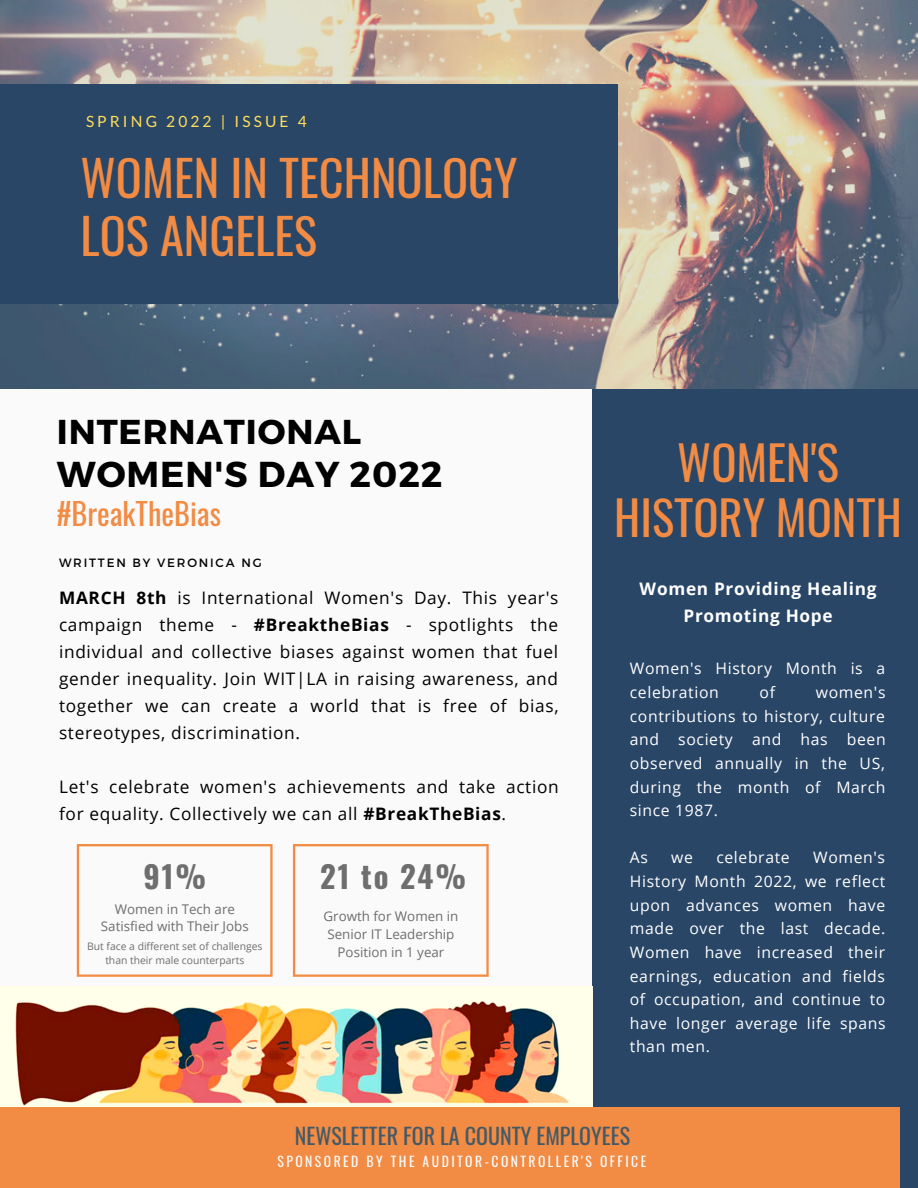
<style>
.page{position:relative;width:918px;height:1188px;background:#fafafa}
.page>*{position:absolute;margin:0;border:0;box-sizing:border-box;transform-origin:0 0}
.t1{font:48.45px "Oswald";color:#f28b43}
.t2{font:46.65px/55.1px "Oswald";color:#f28b43;text-align:center}
.t3{font:700 36px "Montserrat";letter-spacing:.025em;color:#000}
.t4{font:700 34.5px "Montserrat";letter-spacing:.025em;color:#000}
.t5{font:700 30.6px "Oswald";letter-spacing:.06em;color:#6e6e6e}
.t6{font:30.15px "Oswald";color:#f28b43}
.t7{font:22.05px "Oswald";color:#435967}
.t8{font:17.25px/27px "Open Sans";letter-spacing:.04em;color:#000;text-align:justify}
.t9{font:700 17.25px/27px "Open Sans";letter-spacing:.04em;color:#fff;text-align:center}
.t10{font:15.75px/23.7px "Open Sans";letter-spacing:.04em;color:#fff;text-align:justify}
.t11{font:15.45px "Lato";letter-spacing:.2em;color:#ffde59}
.t12{font:13.65px "Oswald";letter-spacing:.18em;color:#fcfcfc}
.t13{font:13.35px/17.9px "Open Sans";color:#6e6e6e;text-align:center}
.t14{font:12px "Montserrat";letter-spacing:.15em;color:#000}
.t15{font:10.35px/13.8px "Open Sans";color:#6e6e6e;text-align:center}
.s1{font-weight:700}
</style>
<div class="page">
<div style="left:593px;top:342px;width:325px;height:846px;background:#294667"></div>
<img style="left:0;top:0;width:918px;height:389px">
<img style="left:0;top:986px;width:593px;height:121px">
<div style="left:0;top:84px;width:618px;height:219px;background:#294667"></div>
<div style="left:0;top:1107px;width:900px;height:81px;background:#f28b43"></div>
<svg style="left:77px;top:844px;width:196px;height:133px"></svg>
<svg style="left:293px;top:844px;width:196px;height:133px"></svg>
<p class="t11" style="left:86px;top:111px;width:222px">SPRING 2022 | ISSUE 4</p>
<p class="t1" style="left:81px;top:140px;width:438px">WOMEN IN TECHNOLOGY</p>
<p class="t1" style="left:81px;top:198px;width:238px">LOS ANGELES</p>
<p class="t4" style="left:57px;top:409px;width:306px">INTERNATIONAL</p>
<p class="t3" style="left:57px;top:451px;width:387px">WOMEN'S DAY 2022</p>
<p class="t6" style="left:57px;top:490px;width:166px">#BreakTheBias</p>
<p class="t14" style="left:59px;top:555px;width:204px">WRITTEN BY VERONICA NG</p>
<p class="t8" style="left:59px;top:584px;width:501px"><span class="s1">MARCH 8th</span> is International Women's Day. This year's campaign theme - <span class="s1">#BreaktheBias</span> - spotlights the individual and collective biases against women that fuel gender inequality. Join WIT|LA in raising awareness, and together we can create a world that is free of bias, stereotypes, discrimination.</p>
<p class="t8" style="left:59px;top:773px;width:501px">Let's celebrate women's achievements and take action for equality. Collectively we can all <span class="s1">#BreakTheBias</span>.</p>
<p class="t5" style="left:144px;top:853px;width:64px">91%</p>
<p class="t13" style="left:101px;top:899px;width:149px">Women in Tech are<br>Satisfied with Their Jobs</p>
<p class="t15" style="left:87px;top:940px;width:177px">But face a different set of challenges than their male counterparts</p>
<p class="t5" style="left:320px;top:853px;width:147px">21 to 24%</p>
<p class="t13" style="left:323px;top:907px;width:136px">Growth for Women in<br>Senior IT Leadership<br>Position in 1 year</p>
<p class="t2" style="left:614px;top:434px;width:289px">WOMEN'S<br>HISTORY MONTH</p>
<p class="t9" style="left:640px;top:574px;width:238px">Women Providing Healing<br>Promoting Hope</p>
<p class="t10" style="left:630px;top:656px;width:257px">Women's History Month is a celebration</p>
<p class="t10" style="left:760px;top:680px;width:17px">of</p>
<p class="t10" style="left:630px;top:680px;width:257px;text-indent:186px">women's contributions to history, culture and society and has been observed annually in the US, during the month of March since 1987.</p>
<p class="t10" style="left:630px;top:845px;width:20px">As</p>
<p class="t10" style="left:671px;top:845px;width:23px">we</p>
<p class="t10" style="left:716px;top:845px;width:75px">celebrate</p>
<p class="t10" style="left:630px;top:845px;width:257px;text-indent:183px">Women's History Month 2022, we reflect upon advances women have made over the last decade.<br>Women have increased their earnings, education and fields of occupation, and continue to have longer average life spans than men.</p>
<p class="t7" style="left:295px;top:1119px;width:337px">NEWSLETTER FOR LA COUNTY EMPLOYEES</p>
<p class="t12" style="left:278px;top:1151px;width:370px">SPONSORED BY THE AUDITOR-CONTROLLER'S OFFICE</p>
</div>
